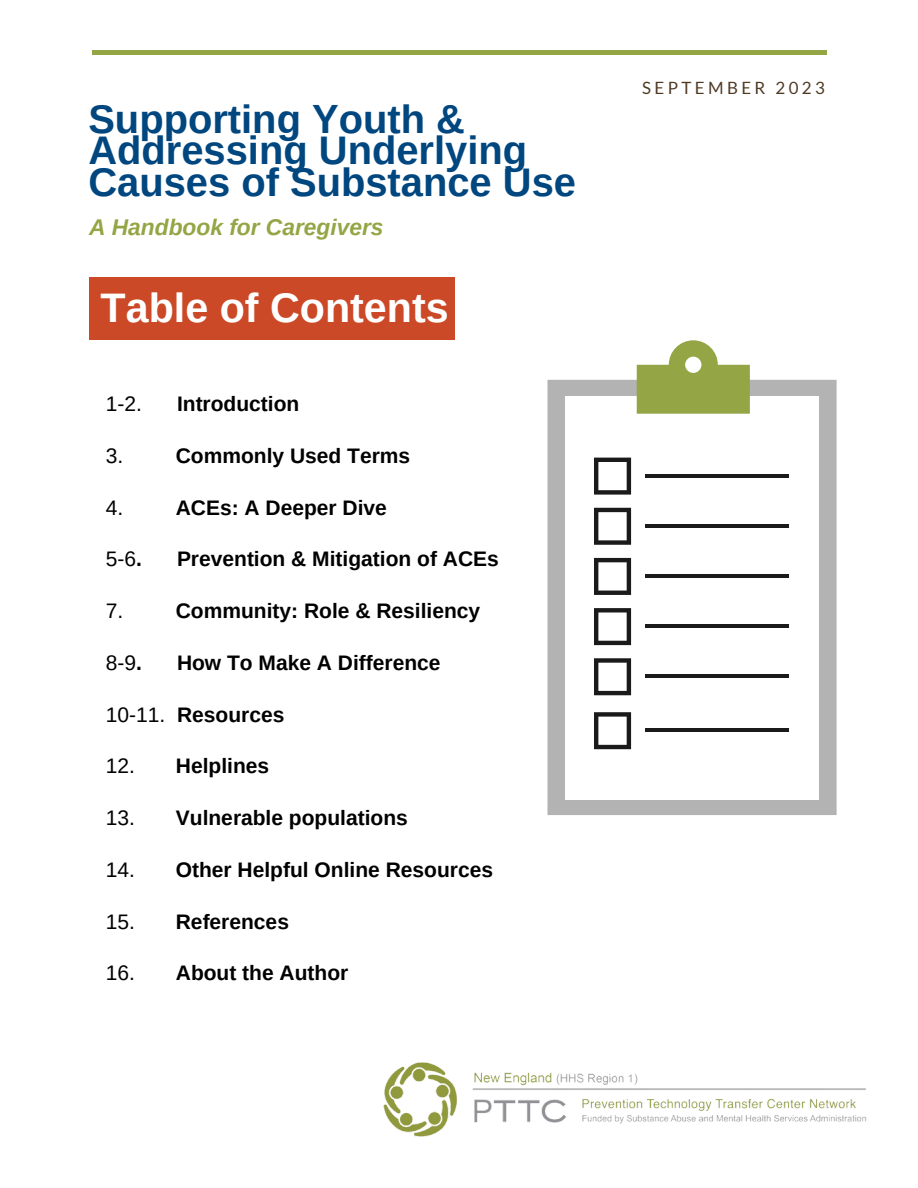
<style>
.page{position:relative;width:918px;height:1188px;background:#fff}
.page>*{position:absolute;margin:0;border:0;box-sizing:border-box;transform-origin:0 0}
.t1{font:700 41.25px "Arimo";color:#fff}
.t2{font:700 39.9px/31.5px "Arimo";color:#00467f}
.t3{font:italic 700 22.8px "Arimo";color:#94a545}
.t4{font:700 21px "Arimo";color:#000}
.t5{font:21px "Arimo";color:#000}
.t6{font:16.95px "Lato";letter-spacing:.2em;color:#4f3a25}
.s1{font-weight:700}
.s2{font-weight:400}
</style>
<div class="page">
<hr style="left:92px;top:50px;width:734px;height:4px;background:#94a545">
<div style="left:89px;top:277px;width:366px;height:63px;background:#cc4927"></div>
<img style="left:383px;top:1062px;width:484px;height:75px">
<div style="left:547px;top:380px;width:290px;height:435px;background:#b3b3b3"></div>
<div style="left:565px;top:397px;width:254px;height:403px;background:#fff"></div>
<svg style="left:637px;top:340px;width:113px;height:74px"></svg>
<svg style="left:594px;top:458px;width:37px;height:37px"></svg>
<svg style="left:594px;top:508px;width:37px;height:37px"></svg>
<svg style="left:594px;top:558px;width:37px;height:37px"></svg>
<svg style="left:594px;top:608px;width:37px;height:37px"></svg>
<svg style="left:594px;top:658px;width:37px;height:37px"></svg>
<hr style="left:646px;top:474px;width:143px;height:4px;background:#1a1a1a">
<hr style="left:646px;top:524px;width:143px;height:4px;background:#1a1a1a">
<hr style="left:646px;top:574px;width:143px;height:4px;background:#1a1a1a">
<hr style="left:646px;top:624px;width:143px;height:4px;background:#1a1a1a">
<hr style="left:646px;top:675px;width:143px;height:3px;background:#1a1a1a">
<svg style="left:594px;top:712px;width:37px;height:37px"></svg>
<hr style="left:646px;top:729px;width:143px;height:3px;background:#1a1a1a">
<p class="t2" style="left:88px;top:103px;width:489px">Supporting Youth &amp;<br>Addressing Underlying<br>Causes of Substance Use</p>
<p class="t3" style="left:89px;top:214px;width:296px">A Handbook for Caregivers</p>
<p class="t1" style="left:101px;top:285px;width:350px">Table of Contents</p>
<p class="t5" style="left:106px;top:392px;width:38px">1-2.</p>
<p class="t4" style="left:177px;top:392px;width:124px">Introduction</p>
<p class="t5" style="left:106px;top:444px;width:19px">3.</p>
<p class="t4" style="left:176px;top:444px;width:236px">Commonly Used Terms</p>
<p class="t5" style="left:106px;top:496px;width:19px">4.</p>
<p class="t4" style="left:176px;top:496px;width:213px">ACEs: A Deeper Dive</p>
<p class="t5" style="left:106px;top:547px;width:38px">5-6<span class="s1">.</span></p>
<p class="t4" style="left:177px;top:547px;width:323px">Prevention &amp; Mitigation of ACEs</p>
<p class="t5" style="left:106px;top:599px;width:19px">7.</p>
<p class="t4" style="left:176px;top:599px;width:306px">Community: Role &amp; Resiliency</p>
<p class="t5" style="left:106px;top:651px;width:38px">8-9<span class="s1">.</span></p>
<p class="t4" style="left:177px;top:651px;width:265px">How To Make A Difference</p>
<p class="t4" style="left:106px;top:703px;width:180px"><span class="s2">10-11.</span> Resources</p>
<p class="t4" style="left:106px;top:754px;width:165px"><span class="s2">12.</span> Helplines</p>
<p class="t4" style="left:106px;top:806px;width:304px"><span class="s2">13.</span> Vulnerable populations</p>
<p class="t4" style="left:106px;top:858px;width:389px"><span class="s2">14.</span> Other Helpful Online Resources</p>
<p class="t4" style="left:106px;top:910px;width:185px"><span class="s2">15.</span> References</p>
<p class="t4" style="left:106px;top:961px;width:244px"><span class="s2">16.</span> About the Author</p>
<p class="t6" style="left:642px;top:77px;width:184px">SEPTEMBER 2023</p>
</div>
